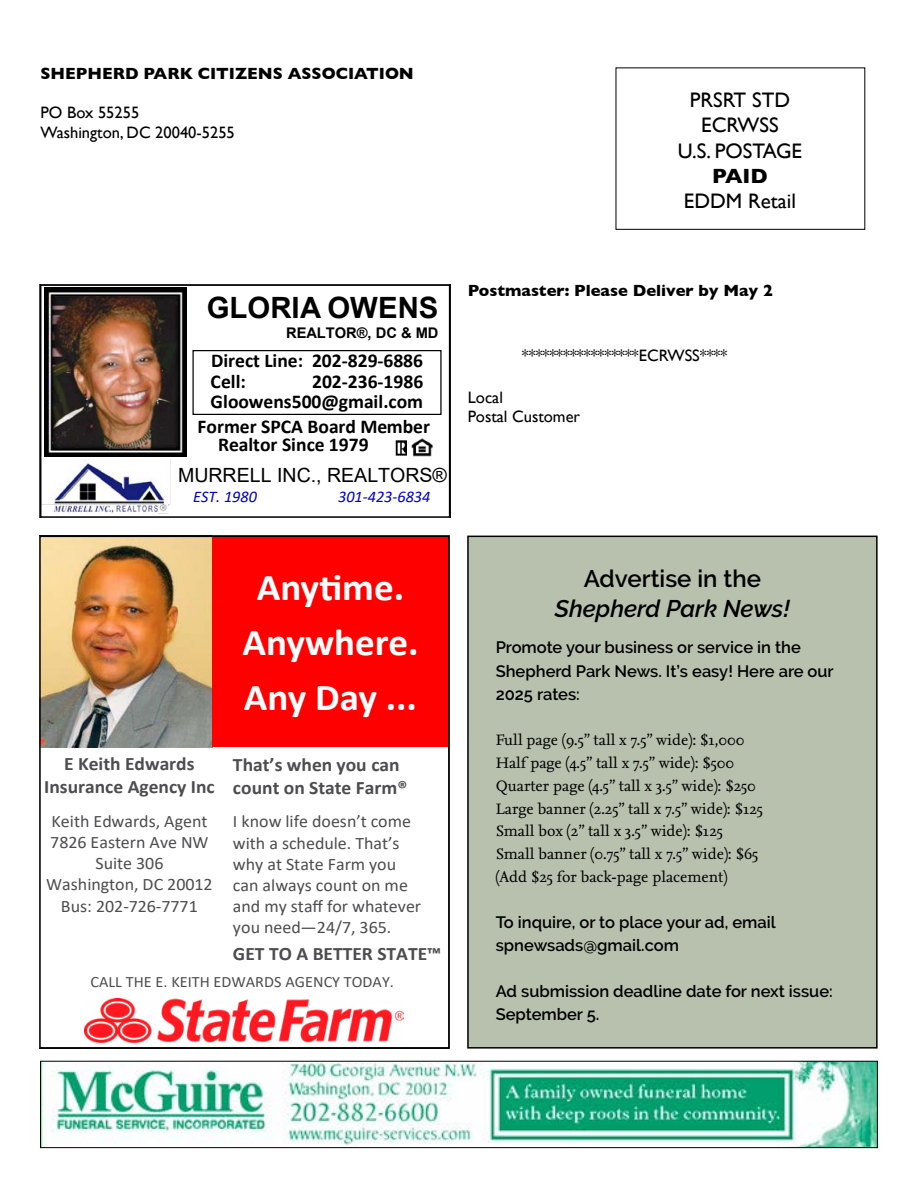
<style>
.page{position:relative;width:918px;height:1188px;background:#fff}
.page>*{position:absolute;margin:0;border:0;box-sizing:border-box;transform-origin:0 0}
.t1{font:700 37.95px/55.2px "Calibri";color:#fff;text-align:center}
.t2{font:700 29.4px "Arial";color:#000}
.article_subhead_large{font:italic 600 24px/30.3px "Raleway";color:#000;text-align:center}
.t3{font:21px/25.2px "Gill Sans";color:#000;text-align:center}
.t4{font:700 21px "Gill Sans";color:#000}
.t5{font:700 19.65px/20.4px "Calibri";color:#000}
.t6{font:19.65px "Arial";color:#000}
.t7{font:700 19.05px/23.2px "Calibri";color:#4d4d4f;text-align:center}
.t8{font:17.55px/21.3px "Calibri";color:#4d4d4f;text-align:center}
.article_subhead{font:600 16.5px/23.1px "Raleway";color:#000}
.t9{font:16.5px/19.8px "Gill Sans";color:#000}
.t10{font:700 16.5px "Gill Sans";color:#000}
.t11{font:italic 16.2px "Calibri";color:#0000c5}
.article_body_no_indent{font:15.75px "Nexus Serif Pro";color:#000}
.t12{font:15.75px "Calibri";color:#4d4d4f}
.t13{font:700 14.7px "Arial";color:#000}
.s1{font-style:normal}
</style>
<div class="page">
<div style="left:616px;top:68px;width:249px;height:162px;border:1px solid #000"></div>
<img style="left:42px;top:539px;width:170px;height:208px">
<div style="left:212px;top:536px;width:237px;height:211px;background:#f00"></div>
<img style="left:85px;top:999px;width:319px;height:43px">
<div style="left:39px;top:536px;width:411px;height:513px;border:2px solid #000"></div>
<div style="left:192px;top:350px;width:250px;height:65px;border:1px solid #000"></div>
<img style="left:395px;top:440px;width:11px;height:15px">
<img style="left:411px;top:438px;width:22px;height:18px">
<img style="left:43px;top:460px;width:128px;height:54px">
<img style="left:44px;top:287px;width:142px;height:170px">
<div style="left:40px;top:284px;width:410px;height:234px;border:2px solid #000"></div>
<img style="left:42px;top:1063px;width:834px;height:83px">
<div style="left:40px;top:1061px;width:838px;height:87px;border:1px solid #000"></div>
<div style="left:468px;top:536px;width:409px;height:512px;background:#b8c1ad"></div>
<div style="left:467px;top:536px;width:411px;height:513px;border:2px solid #000"></div>
<p class="t10" style="left:40px;top:60px;width:375px">SHEPHERD PARK CITIZENS ASSOCIATION</p>
<p class="t9" style="left:40px;top:103px;width:196px">PO Box 55255<br>Washington, DC 20040-5255</p>
<h3 class="t3" style="left:678px;top:87px;width:126px">PRSRT STD<br>ECRWSS<br>U.S. POSTAGE</h3>
<h3 class="t4" style="left:712px;top:159px;width:57px">PAID</h3>
<h3 class="t3" style="left:684px;top:188px;width:114px">EDDM Retail</h3>
<p class="t2" style="left:207px;top:287px;width:233px">GLORIA OWENS</p>
<p class="t13" style="left:286px;top:322px;width:154px">REALTOR®, DC &amp; MD</p>
<p class="t5" style="left:211px;top:350px;width:214px">Direct Line: 202-829-6886<br>Cell:</p>
<p class="t5" style="left:211px;top:371px;width:214px;text-align:right">202-236-1986<br>Gloowens500@gmail.com</p>
<p class="t5" style="left:218px;top:418px;width:214px;line-height:17.9px;text-indent:-21px">Former SPCA Board Member<br>Realtor Since 1979</p>
<p class="t6" style="left:178px;top:462px;width:270px">MURRELL INC., REALTORS®</p>
<p class="t11" style="left:193px;top:485px;width:65px">EST. 1980</p>
<p class="t11" style="left:338px;top:485px;width:94px">301-423-6834</p>
<p class="t10" style="left:468px;top:278px;width:307px">Postmaster: Please Deliver by May 2</p>
<p class="t9" style="left:522px;top:346px;width:207px">*****************ECRWSS****</p>
<p class="t9" style="left:468px;top:387px;width:114px">Local<br>Postal Customer</p>
<p class="t1" style="left:243px;top:559px;width:177px">Anytime.<br>Anywhere.<br>Any Day ...</p>
<p class="t7" style="left:44px;top:752px;width:172px">E Keith Edwards<br>Insurance Agency Inc</p>
<p class="t8" style="left:46px;top:810px;width:168px">Keith Edwards, Agent<br>7826 Eastern Ave NW<br>Suite 306<br>Washington, DC 20012<br>Bus: 202-726-7771</p>
<p class="t7" style="left:233px;top:753px;width:176px;text-align:left">That’s when you can count on State Farm®</p>
<p class="t8" style="left:233px;top:810px;width:190px;text-align:left">I know life doesn’t come with a schedule. That’s why at State Farm you can always count on me and my staff for whatever you need—24/7, 365.</p>
<p class="t7" style="left:233px;top:942px;width:210px">GET TO A BETTER STATE™</p>
<p class="t12" style="left:91px;top:971px;width:305px">CALL THE E. KEITH EDWARDS AGENCY TODAY.</p>
<p class="article_subhead_large" style="left:555px;top:563px;width:237px"><span class="s1">Advertise in the<br></span>Shepherd Park News!</p>
<p class="article_subhead" style="left:496px;top:636px;width:340px">Promote your business or service in the<br>Shepherd Park News. It’s easy! Here are our<br>2025 rates:</p>
<p class="article_body_no_indent" style="left:496px;top:728px;width:250px">Full page (9.5” tall x 7.5” wide): $1,000</p>
<p class="article_body_no_indent" style="left:496px;top:751px;width:240px">Half page (4.5” tall x 7.5” wide): $500</p>
<p class="article_body_no_indent" style="left:496px;top:774px;width:262px">Quarter page (4.5” tall x 3.5” wide): $250</p>
<p class="article_body_no_indent" style="left:496px;top:797px;width:269px">Large banner (2.25” tall x 7.5” wide): $125</p>
<p class="article_body_no_indent" style="left:496px;top:820px;width:229px">Small box (2” tall x 3.5” wide): $125</p>
<p class="article_body_no_indent" style="left:496px;top:842px;width:264px">Small banner (0.75” tall x 7.5” wide): $65</p>
<p class="article_body_no_indent" style="left:496px;top:865px;width:233px">(Add $25 for back-page placement)</p>
<p class="article_subhead" style="left:496px;top:910px;width:282px">To inquire, or to place your ad, email spnewsads@gmail.com</p>
<p class="article_subhead" style="left:496px;top:980px;width:339px">Ad submission deadline date for next issue:<br>September 5.</p>
</div>
